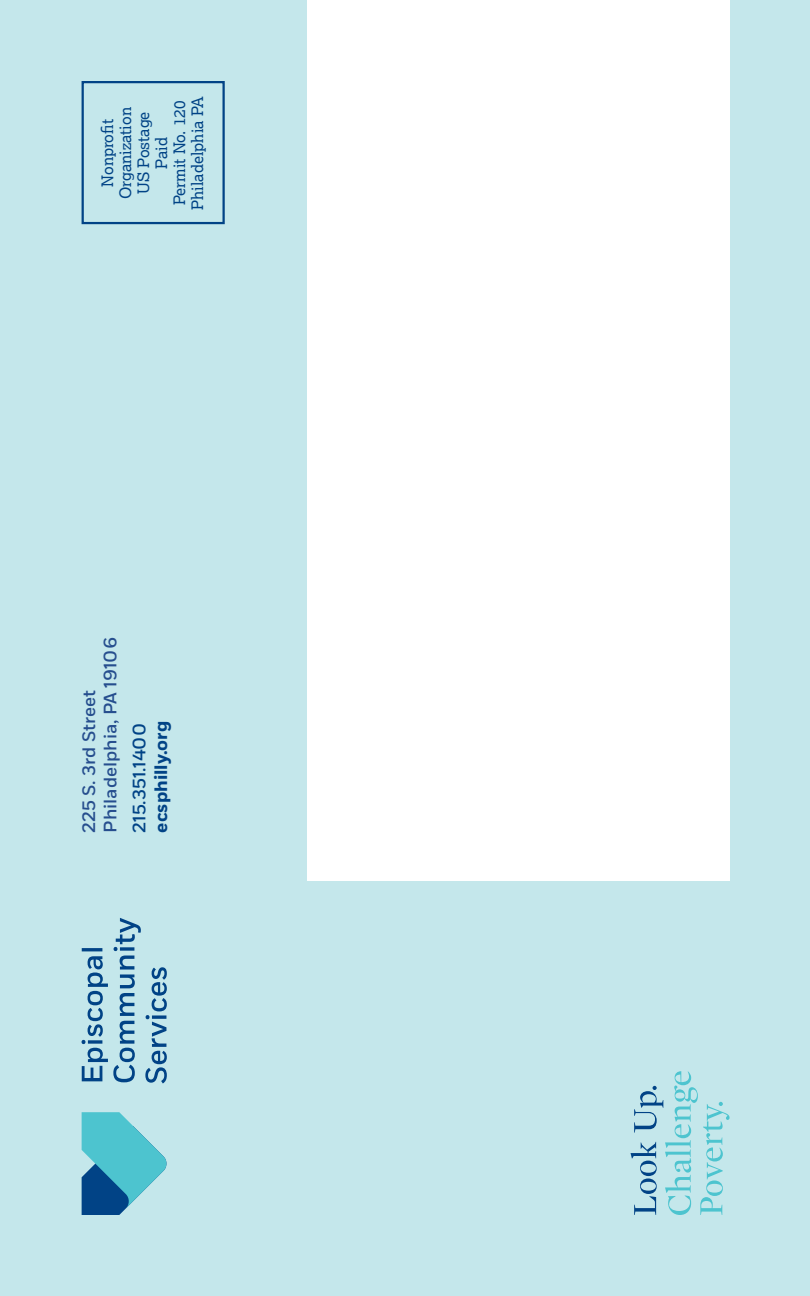
<style>
.page{position:relative;width:810px;height:1296px;background:#fff}
.page>*{position:absolute;margin:0;border:0;box-sizing:border-box;transform-origin:0 0}
.t1{font:500 18px "Fort";color:#264e8e}
.t2{font:700 18px "Fort";color:#014386}
.t3{font:500 18px "Fort";color:#014386}
.t4{font:15.75px/18px "Lexia";color:#014386;text-align:center}
</style>
<div class="page">
<div style="left:1px;top:0;width:809px;height:1296px;background:#c4e7eb"></div>
<div style="left:307px;top:0;width:423px;height:881px;background:#fff"></div>
<div style="left:82px;top:81px;width:143px;height:143px;border:2px solid #014386"></div>
<svg style="left:82px;top:1112px;width:85px;height:103px"></svg>
<svg style="left:82px;top:918px;width:85px;height:165px"></svg>
<svg style="left:631px;top:1071px;width:99px;height:144px"></svg>
<p class="t4" style="left:98px;top:210px;width:115px;rotate:-90deg">Nonprofit<br>Organization<br>US Postage<br>Paid<br>Permit No. 120<br>Philadelphia PA</p>
<p class="t1" style="left:78px;top:833px;width:144px;rotate:-90deg">225 S. 3rd Street</p>
<p class="t1" style="left:100px;top:833px;width:197px;rotate:-90deg">Philadelphia, PA 19106</p>
<p class="t3" style="left:128px;top:833px;width:111px;rotate:-90deg">215.351.1400</p>
<p class="t2" style="left:150px;top:833px;width:113px;rotate:-90deg">ecsphilly.org</p>
</div>
